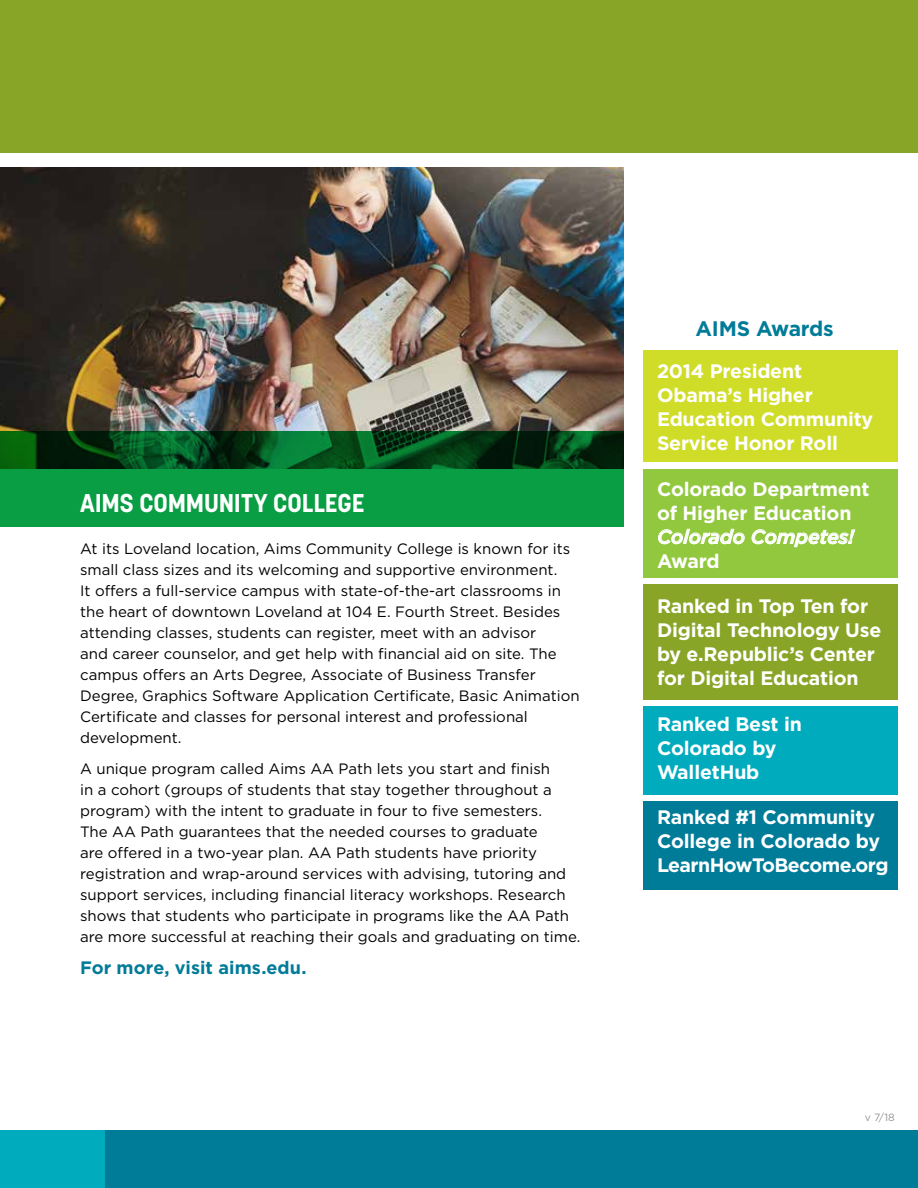
<style>
.page{position:relative;width:918px;height:1188px;background:#fff}
.page>*{position:absolute;margin:0;border:0;box-sizing:border-box;transform-origin:0 0}
.t1{font:700 25.5px "Korolev";letter-spacing:-.005em;color:#fff}
.t2{font:700 21px "Gotham HTF";letter-spacing:-.01em;color:#007b98}
.t3{font:700 19.5px/24px "Gotham HTF";letter-spacing:-.01em;color:#fff}
.t4{font:italic 500 19.5px "Gotham HTF";letter-spacing:-.01em;color:#fff}
.t5{font:700 18px "Gotham HTF";letter-spacing:.005em;color:#007b98}
.t6{font:15px/21px "Gotham HTF";color:#000}
.t7{font:10.5px "Gotham HTF";color:#939598}
</style>
<div class="page">
<div style="left:0;top:0;width:918px;height:153px;background:#89a528"></div>
<img style="left:0;top:168px;width:623px;height:263px">
<svg style="left:0;top:431px;width:623px;height:95px;background:#067a31"></svg>
<div style="left:0;top:1131px;width:918px;height:57px;background:#00abbe"></div>
<div style="left:105px;top:1131px;width:813px;height:57px;background:#007b98"></div>
<div style="left:643px;top:351px;width:254px;height:111px;background:#d0dd28"></div>
<div style="left:643px;top:469px;width:254px;height:109px;background:#92c83e"></div>
<div style="left:643px;top:585px;width:254px;height:115px;background:#89a528"></div>
<div style="left:643px;top:706px;width:254px;height:89px;background:#00abbe"></div>
<div style="left:643px;top:801px;width:254px;height:89px;background:#007b98"></div>
<svg style="left:658px;top:529px;width:87px;height:15px"></svg>
<svg style="left:752px;top:529px;width:103px;height:18px"></svg>
<h1 class="t1" style="left:80px;top:487px;width:286px">AIMS COMMUNITY COLLEGE</h1>
<p class="t6" style="left:80px;top:538px;width:501px">At its Loveland location, Aims Community College is known for its small class sizes and its welcoming and supportive environment.<br>It offers a full-service campus with state-of-the-art classrooms in the heart of downtown Loveland at 104 E. Fourth Street. Besides attending classes, students can register, meet with an advisor<br>and career counselor, and get help with financial aid on site. The campus offers an Arts Degree, Associate of Business Transfer Degree, Graphics Software Application Certificate, Basic Animation Certificate and classes for personal interest and professional development.</p>
<p class="t6" style="left:80px;top:758px;width:502px">A unique program called Aims AA Path lets you start and finish<br>in a cohort (groups of students that stay together throughout a program) with the intent to graduate in four to five semesters.<br>The AA Path guarantees that the needed courses to graduate<br>are offered in a two-year plan. AA Path students have priority registration and wrap-around services with advising, tutoring and support services, including financial literacy workshops. Research shows that students who participate in programs like the AA Path are more successful at reaching their goals and graduating on time.</p>
<p class="t5" style="left:80px;top:957px;width:228px">For more, visit aims.edu.</p>
<h2 class="t2" style="left:695px;top:316px;width:140px">AIMS Awards</h2>
<h3 class="t3" style="left:657px;top:359px;width:218px">2014 President<br>Obama’s Higher<br>Education Community<br>Service Honor Roll</h3>
<h3 class="t3" style="left:657px;top:476px;width:214px">Colorado Department of Higher Education</h3>
<h3 class="t4" style="left:657px;top:526px;width:199px">Colorado Competes!</h3>
<h3 class="t3" style="left:657px;top:548px;width:64px">Award</h3>
<h3 class="t3" style="left:657px;top:594px;width:226px">Ranked in Top Ten for<br>Digital Technology Use by e.Republic’s Center for Digital Education</h3>
<h3 class="t3" style="left:657px;top:711px;width:146px">Ranked Best in<br>Colorado by<br>WalletHub</h3>
<h3 class="t3" style="left:657px;top:805px;width:233px">Ranked #1 Community<br>College in Colorado by<br>LearnHowToBecome.org</h3>
<p class="t7" style="left:865px;top:1111px;width:31px">v 7/18</p>
</div>
